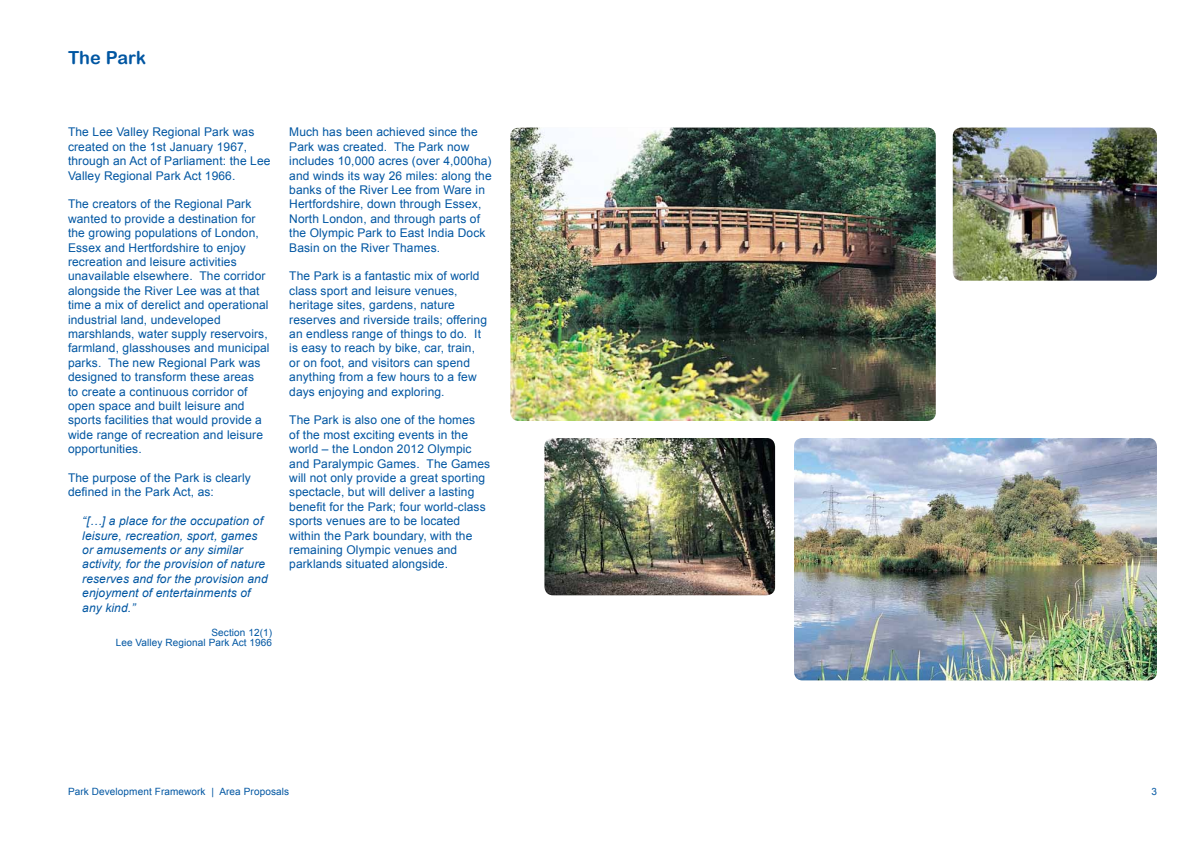
<style>
.page{position:relative;width:1191px;height:842px;background:#fff}
.page>*{position:absolute;margin:0;border:0;box-sizing:border-box;transform-origin:0 0}
.t1{font:18px "Arial Rounded MT Bold";letter-spacing:-.005em;color:#0056a2}
.t2{font:12px/14.4px "Arial";letter-spacing:.01em;color:#0056a2}
.t3{font:italic 12px/14.4px "Arial";letter-spacing:.01em;color:#0056a2}
.t4{font:10px/10px "Arial";letter-spacing:.01em;color:#0056a2;text-align:right}
</style>
<div class="page">
<img style="left:510px;top:128px;width:425px;height:293px">
<img style="left:952px;top:128px;width:205px;height:153px">
<img style="left:794px;top:438px;width:363px;height:242px">
<img style="left:544px;top:438px;width:231px;height:157px">
<p class="t1" style="left:68px;top:47px;width:80px">The Park</p>
<p class="t2" style="left:68px;top:125px;width:204px">The Lee Valley Regional Park was created on the 1st January 1967, through an Act of Parliament: the Lee<br>Valley Regional Park Act 1966.</p>
<p class="t2" style="left:68px;top:197px;width:203px">The creators of the Regional Park wanted to provide a destination for the growing populations of London, Essex and Hertfordshire to enjoy recreation and leisure activities unavailable elsewhere. The corridor alongside the River Lee was at that time a mix of derelict and operational industrial land, undeveloped marshlands, water supply reservoirs, farmland, glasshouses and municipal parks. The new Regional Park was designed to transform these areas<br>to create a continuous corridor of open space and built leisure and sports facilities that would provide a wide range of recreation and leisure opportunities.</p>
<p class="t2" style="left:68px;top:471px;width:184px">The purpose of the Park is clearly defined in the Park Act, as:</p>
<p class="t3" style="left:82px;top:514px;width:187px">“[…] a place for the occupation of leisure, recreation, sport, games or amusements or any similar activity, for the provision of nature reserves and for the provision and enjoyment of entertainments of any kind.”</p>
<p class="t4" style="left:116px;top:627px;width:158px">Section 12(1)<br>Lee Valley Regional Park Act 1966</p>
<p class="t2" style="left:289px;top:125px;width:204px">Much has been achieved since the Park was created. The Park now includes 10,000 acres (over 4,000ha) and winds its way 26 miles: along the banks of the River Lee from Ware in Hertfordshire, down through Essex, North London, and through parts of the Olympic Park to East India Dock Basin on the River Thames.</p>
<p class="t2" style="left:289px;top:269px;width:199px">The Park is a fantastic mix of world class sport and leisure venues, heritage sites, gardens, nature reserves and riverside trails; offering an endless range of things to do. It is easy to reach by bike, car, train, or on foot, and visitors can spend anything from a few hours to a few days enjoying and exploring.</p>
<p class="t2" style="left:289px;top:413px;width:202px">The Park is also one of the homes<br>of the most exciting events in the world – the London 2012 Olympic and Paralympic Games. The Games will not only provide a great sporting spectacle, but will deliver a lasting benefit for the Park; four world-class sports venues are to be located within the Park boundary, with the remaining Olympic venues and parklands situated alongside.</p>
<p class="t4" style="left:68px;top:787px;width:222px">Park Development Framework | Area Proposals</p>
<p class="t4" style="left:1151px;top:787px;width:7px">3</p>
</div>
